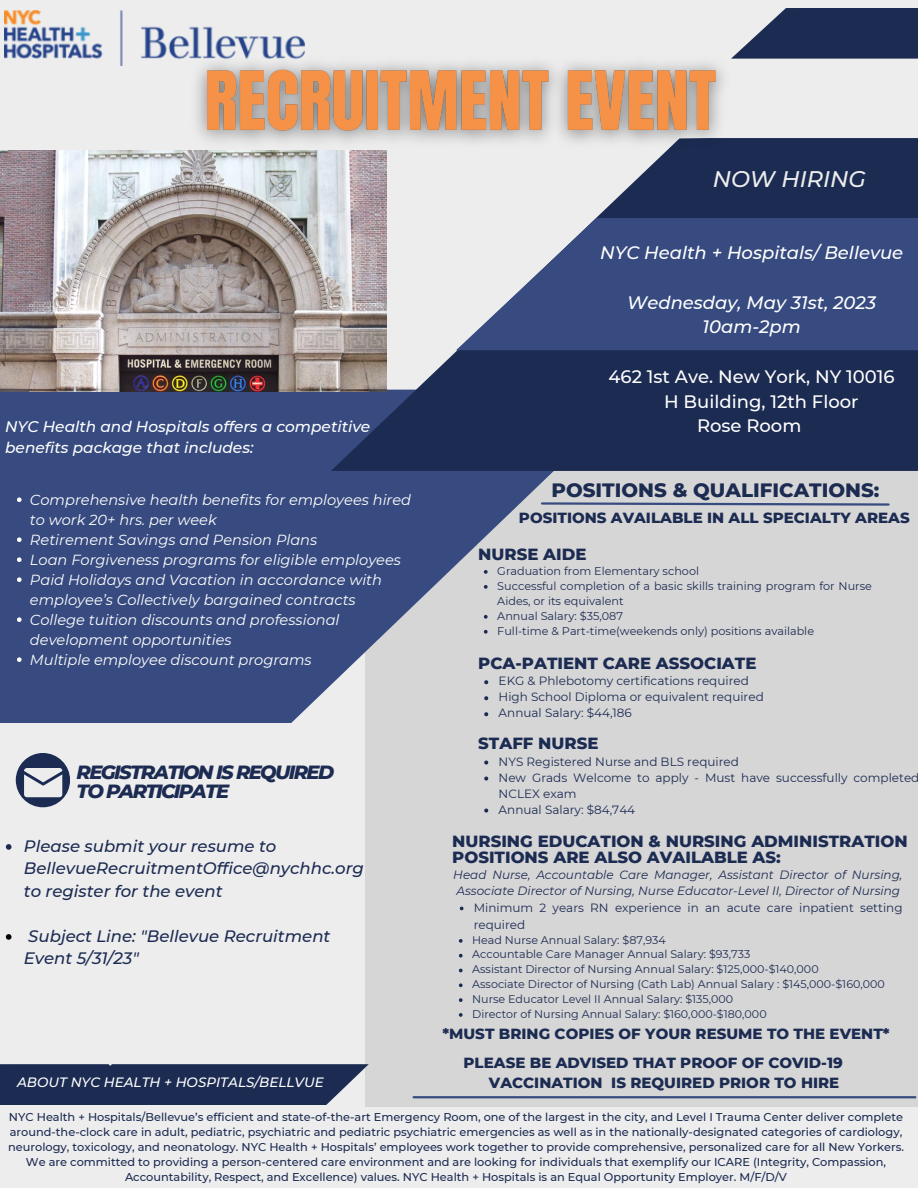
<style>
.page{position:relative;width:918px;height:1188px;background:#ededed}
.page>*{position:absolute;margin:0;border:0;box-sizing:border-box;transform-origin:0 0}
.t1{font:italic 500 22.5px "Montserrat";color:#ededed}
.t2{font:800 19.8px "Montserrat";color:#1c2b52}
.t3{font:italic 800 19.5px/19.2px "Montserrat";letter-spacing:-.085em;color:#1c2b52}
.t4{font:italic 500 18px/24.8px "Montserrat";color:#fff;text-align:center}
.t5{font:500 18px "Montserrat";color:#fff}
.t6{font:italic 500 16.5px/22.5px "Montserrat";color:#1c2b52}
.t7{font:800 16.5px/15.8px "Montserrat";color:#1c2b52}
.t8{font:italic 500 15.3px/21px "Montserrat";color:#fff}
.t9{font:800 15px/20.2px "Montserrat";color:#1c2b52;text-align:right}
.t10{font:italic 14.55px/20px "Montserrat";color:#fff}
.t11{font:italic 500 13.5px "Montserrat";color:#fff}
.t12{font:12px/16px "Montserrat";color:#1c2b52}
.t13{font:italic 12px/16.6px "Montserrat";color:#1c2b52}
.t14{font:500 11.4px/15.1px "Montserrat";color:#1c2b52;text-align:center}
.t15{font:11.25px/15px "Montserrat";color:#1c2b52}
.t16{font:11.1px/14.9px "Montserrat";color:#1c2b52}
</style>
<div class="page">
<div style="left:365px;top:465px;width:553px;height:641px;background:#d6d6d6"></div>
<svg style="left:0;top:391px;width:554px;height:332px;fill:#374b80"></svg>
<div style="left:16px;top:753px;width:54px;height:54px;background:#1c2b52;border-radius:50%"></div>
<svg style="left:331px;top:138px;width:587px;height:333px;fill:#1c2b52"></svg>
<div style="left:731px;top:8px;width:187px;height:51px;background:#1c2b52"></div>
<svg style="left:456px;top:218px;width:462px;height:132px;fill:#374b80"></svg>
<svg style="left:24px;top:768px;width:38px;height:29px"></svg>
<svg style="left:0;top:1064px;width:369px;height:41px;background:#28365b"></svg>
<hr style="left:414px;top:1096px;width:501px;height:2px;background:#374b80">
<svg style="left:540px;top:501px;width:350px;height:6px"></svg>
<img style="left:0;top:151px;width:387px;height:240px">
<img style="left:35px;top:30px;width:707px;height:152px">
<svg style="left:484px;top:680px;width:4px;height:4px"></svg>
<svg style="left:484px;top:696px;width:4px;height:4px"></svg>
<svg style="left:484px;top:712px;width:4px;height:4px"></svg>
<svg style="left:17px;top:497px;width:5px;height:5px"></svg>
<svg style="left:17px;top:537px;width:5px;height:5px"></svg>
<svg style="left:17px;top:557px;width:5px;height:5px"></svg>
<svg style="left:17px;top:577px;width:5px;height:5px"></svg>
<svg style="left:17px;top:617px;width:5px;height:5px"></svg>
<svg style="left:17px;top:657px;width:5px;height:5px"></svg>
<svg style="left:484px;top:761px;width:4px;height:4px"></svg>
<svg style="left:484px;top:777px;width:4px;height:4px"></svg>
<svg style="left:484px;top:809px;width:4px;height:4px"></svg>
<svg style="left:6px;top:844px;width:6px;height:6px"></svg>
<svg style="left:6px;top:934px;width:6px;height:6px"></svg>
<img style="left:4px;top:10px;width:302px;height:56px">
<svg style="left:460px;top:907px;width:4px;height:3px"></svg>
<svg style="left:459px;top:939px;width:4px;height:4px"></svg>
<svg style="left:459px;top:954px;width:4px;height:4px"></svg>
<svg style="left:459px;top:969px;width:4px;height:3px"></svg>
<svg style="left:459px;top:983px;width:4px;height:4px"></svg>
<svg style="left:459px;top:998px;width:4px;height:4px"></svg>
<svg style="left:459px;top:1013px;width:4px;height:4px"></svg>
<svg style="left:484px;top:570px;width:4px;height:4px"></svg>
<svg style="left:484px;top:585px;width:4px;height:4px"></svg>
<svg style="left:484px;top:615px;width:4px;height:4px"></svg>
<svg style="left:484px;top:630px;width:4px;height:4px"></svg>
<h3 class="t8" style="left:5px;top:416px;width:367px">NYC Health and Hospitals offers a competitive benefits package that includes:</h3>
<p class="t10" style="left:30px;top:489px;width:383px">Comprehensive health benefits for employees hired to work 20+ hrs. per week<br>Retirement Savings and Pension Plans<br>Loan Forgiveness programs for eligible employees Paid Holidays and Vacation in accordance with employee’s Collectively bargained contracts College tuition discounts and professional development opportunities<br>Multiple employee discount programs</p>
<h3 class="t3" style="left:77px;top:763px;width:259px">REGISTRATION IS REQUIRED<br>TO PARTICIPATE</h3>
<h3 class="t6" style="left:24px;top:835px;width:342px">Please submit your resume to<br>BellevueRecruitmentOffice@nychhc.org to register for the event</h3>
<h3 class="t6" style="left:24px;top:925px;width:308px">Subject Line: "Bellevue Recruitment<br>Event 5/31/23"</h3>
<h1 class="t1" style="left:713px;top:165px;width:155px">NOW HIRING</h1>
<h3 class="t4" style="left:600px;top:240px;width:305px">NYC Health + Hospitals/ Bellevue</h3>
<h3 class="t4" style="left:627px;top:290px;width:251px">Wednesday, May 31st, 2023<br>10am-2pm</h3>
<h3 class="t5" style="left:609px;top:365px;width:288px">462 1st Ave. New York, NY 10016</h3>
<h3 class="t5" style="left:664px;top:390px;width:196px">H Building, 12th Floor</h3>
<h3 class="t5" style="left:697px;top:415px;width:106px">Rose Room</h3>
<h2 class="t2" style="left:552px;top:478px;width:329px">POSITIONS &amp; QUALIFICATIONS:</h2>
<h3 class="t9" style="left:519px;top:508px;width:392px">POSITIONS AVAILABLE IN ALL SPECIALTY AREAS</h3>
<h3 class="t7" style="left:478px;top:546px;width:110px">NURSE AIDE</h3>
<p class="t15" style="left:497px;top:563px;width:376px">Graduation from Elementary school<br>Successful completion of a basic skills training program for Nurse Aides, or its equivalent<br>Annual Salary: $35,087<br>Full-time &amp; Part-time(weekends only) positions available</p>
<h3 class="t7" style="left:478px;top:656px;width:280px">PCA-PATIENT CARE ASSOCIATE</h3>
<p class="t12" style="left:499px;top:673px;width:267px">EKG &amp; Phlebotomy certifications required<br>High School Diploma or equivalent required<br>Annual Salary: $44,186</p>
<h3 class="t7" style="left:478px;top:735px;width:122px">STAFF NURSE</h3>
<p class="t12" style="left:499px;top:753px;width:422px">NYS Registered Nurse and BLS required<br>New Grads Welcome to apply - Must have successfully completed NCLEX exam<br>Annual Salary: $84,744</p>
<h3 class="t7" style="left:452px;top:833px;width:457px">NURSING EDUCATION &amp; NURSING ADMINISTRATION<br>POSITIONS ARE ALSO AVAILABLE AS:</h3>
<p class="t13" style="left:453px;top:866px;width:451px">Head Nurse, Accountable Care Manager, Assistant Director of Nursing,<br>Associate Director of Nursing, Nurse Educator-Level II, Director of Nursing</p>
<p class="t12" style="left:474px;top:900px;width:430px;line-height:16.6px">Minimum 2 years RN experience in an acute care inpatient setting required</p>
<p class="t16" style="left:472px;top:932px;width:414px">Head Nurse Annual Salary: $87,934<br>Accountable Care Manager Annual Salary: $93,733<br>Assistant Director of Nursing Annual Salary: $125,000-$140,000<br>Associate Director of Nursing (Cath Lab) Annual Salary : $145,000-$160,000<br>Nurse Educator Level II Annual Salary: $135,000<br>Director of Nursing Annual Salary: $160,000-$180,000</p>
<h3 class="t9" style="left:442px;top:1024px;width:449px">*MUST BRING COPIES OF YOUR RESUME TO THE EVENT*</h3>
<h3 class="t9" style="left:464px;top:1052px;width:381px">PLEASE BE ADVISED THAT PROOF OF COVID-19<br>VACCINATION IS REQUIRED PRIOR TO HIRE</h3>
<p class="t11" style="left:17px;top:1074px;width:308px">ABOUT NYC HEALTH + HOSPITALS/BELLVUE</p>
<p class="t14" style="left:8px;top:1109px;width:897px">NYC Health + Hospitals/Bellevue’s efficient and state-of-the-art Emergency Room, one of the largest in the city, and Level I Trauma Center deliver complete around-the-clock care in adult, pediatric, psychiatric and pediatric psychiatric emergencies as well as in the nationally-designated categories of cardiology, neurology, toxicology, and neonatology. NYC Health + Hospitals’ employees work together to provide comprehensive, personalized care for all New Yorkers.<br>We are committed to providing a person-centered care environment and are looking for individuals that exemplify our ICARE (Integrity, Compassion, Accountability, Respect, and Excellence) values. NYC Health + Hospitals is an Equal Opportunity Employer. M/F/D/V</p>
</div>
